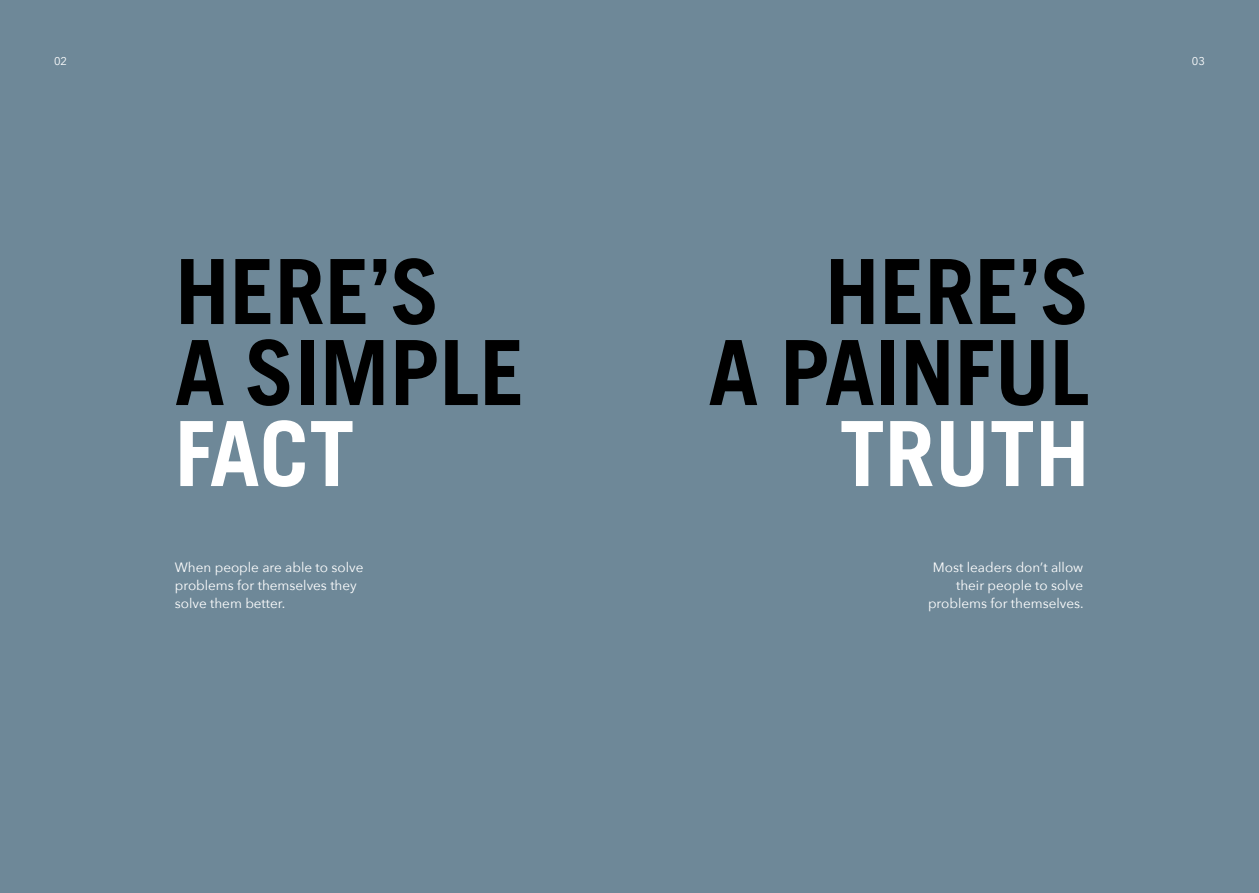
<style>
.page{position:relative;width:1259px;height:893px;background:#fff}
.page>*{position:absolute;margin:0;border:0;box-sizing:border-box;transform-origin:0 0}
.t1{font:700 90px/81px "Trade Gothic LT Std";color:#000}
.t2{font:700 90px "Trade Gothic LT Std";color:#fff}
.t3{font:13.5px/18px "Avenir Next";color:#fff}
.t4{font:11.25px "Avenir Next";color:#fff}
</style>
<div class="page">
<div style="left:617px;top:0;width:642px;height:893px;background:#6e8898"></div>
<div style="left:0;top:0;width:629px;height:893px;background:#6e8898"></div>
<p class="t4" style="left:54px;top:52px;width:15px">02</p>
<p class="t4" style="left:1192px;top:52px;width:15px">03</p>
<h1 class="t1" style="left:175px;top:250px;width:351px">HERE’S<br>A SIMPLE</h1>
<h1 class="t2" style="left:175px;top:399px;width:181px">FACT</h1>
<h1 class="t1" style="left:708px;top:250px;width:383px;text-align:right">HERE’S<br>A PAINFUL</h1>
<h1 class="t2" style="left:839px;top:399px;width:252px">TRUTH</h1>
<p class="t3" style="left:175px;top:557px;width:190px">When people are able to solve problems for themselves they solve them better.</p>
<p class="t3" style="left:928px;top:557px;width:157px;text-align:right">Most leaders don’t allow their people to solve problems for themselves.</p>
</div>
